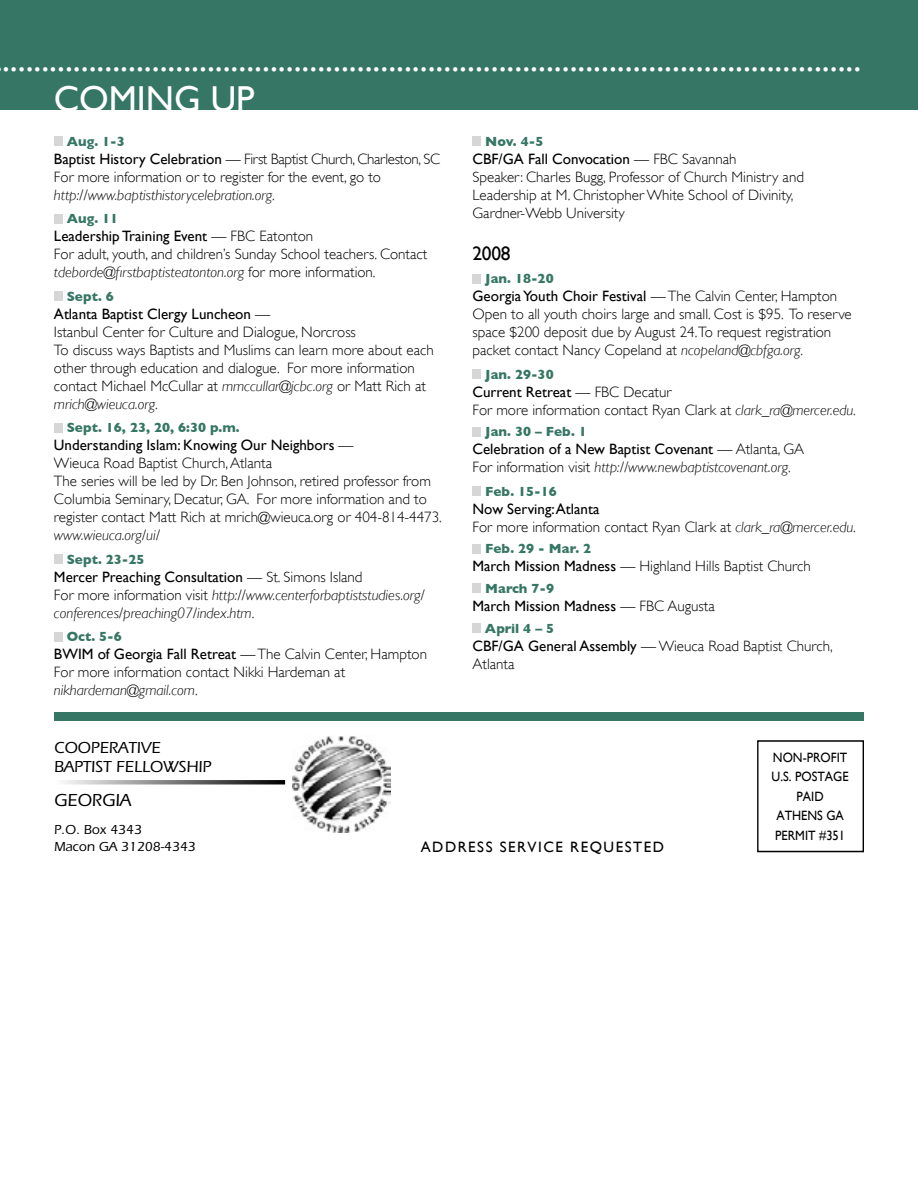
<style>
.page{position:relative;width:918px;height:1188px;background:#fff}
.page>*{position:absolute;margin:0;border:0;box-sizing:border-box;transform-origin:0 0}
.t1{font:36px "Gill Sans";color:#fff}
.t2{font:19.5px "Gill Sans";color:#000}
.t3{font:500 18px "Itc Eras";color:#000}
.t4{font:500 16.5px/19.5px "Itc Eras";color:#000}
.t5{font:300 15px/18px "Gill Sans";color:#000}
.t6{font:italic 300 15px/18px "Gill Sans";color:#000}
.t7{font:15px "Gill Sans";color:#000}
.t8{font:15px "Gill Sans";letter-spacing:.1em;color:#000}
.t9{font:700 13.5px "Gill Sans";color:#367664}
.t10{font:13.5px/19.5px "Gill Sans";color:#000;text-align:center;scale:.92 1}
.t11{font:500 13.5px/16.5px "Itc Eras";color:#000}
.s1{font-weight:400}
.s2{font-style:italic}
.s3{font-weight:400;font-style:normal}
.s4{font-style:normal}
.s5{font-weight:300}
</style>
<div class="page">
<div style="left:0;top:0;width:918px;height:110px;background:#367664"></div>
<div style="left:54px;top:137px;width:9px;height:9px;background:#d6d6d6"></div>
<div style="left:54px;top:214px;width:9px;height:9px;background:#d6d6d6"></div>
<div style="left:54px;top:291px;width:9px;height:10px;background:#d6d6d6"></div>
<div style="left:54px;top:423px;width:9px;height:9px;background:#d6d6d6"></div>
<div style="left:54px;top:555px;width:9px;height:9px;background:#d6d6d6"></div>
<div style="left:54px;top:632px;width:9px;height:9px;background:#d6d6d6"></div>
<div style="left:472px;top:137px;width:9px;height:9px;background:#d6d6d6"></div>
<div style="left:472px;top:274px;width:9px;height:9px;background:#d6d6d6"></div>
<div style="left:472px;top:369px;width:9px;height:10px;background:#d6d6d6"></div>
<div style="left:472px;top:427px;width:9px;height:9px;background:#d6d6d6"></div>
<div style="left:472px;top:486px;width:9px;height:10px;background:#d6d6d6"></div>
<div style="left:472px;top:544px;width:9px;height:9px;background:#d6d6d6"></div>
<div style="left:472px;top:584px;width:9px;height:9px;background:#d6d6d6"></div>
<div style="left:472px;top:623px;width:9px;height:10px;background:#d6d6d6"></div>
<img style="left:293px;top:736px;width:97px;height:96px">
<svg style="left:64px;top:782px;width:220px;height:1px"></svg>
<div style="left:54px;top:779px;width:233px;height:7px;border:2px solid #fff"></div>
<div style="left:54px;top:712px;width:810px;height:9px;background:#367664"></div>
<div style="left:757px;top:740px;width:107px;height:112px;border:1px solid #000"></div>
<h1 class="t1" style="left:2px;top:38px;width:861px">.............................................................................................................</h1>
<h1 class="t1" style="left:54px;top:78px;width:202px">COMING UP</h1>
<p class="t9" style="left:67px;top:133px;width:60px">Aug. 1-3</p>
<p class="t5" style="left:54px;top:150px;width:388px"><span class="s1">Baptist History Celebration</span> — First Baptist Church, Charleston, SC<br>For more information or to register for the event, go to <span class="s2">http://www.baptisthistorycelebration.org</span>.</p>
<p class="t9" style="left:67px;top:211px;width:53px">Aug. 11</p>
<p class="t5" style="left:54px;top:227px;width:375px"><span class="s1">Leadership Training Event</span> — FBC Eatonton<br>For adult, youth, and children’s Sunday School teachers. Contact <span class="s2">tdeborde@firstbaptisteatonton.org</span> for more information.</p>
<p class="t9" style="left:67px;top:288px;width:49px">Sept. 6</p>
<p class="t5" style="left:54px;top:305px;width:381px"><span class="s1">Atlanta Baptist Clergy Luncheon</span> —<br>Istanbul Center for Culture and Dialogue, Norcross<br>To discuss ways Baptists and Muslims can learn more about each other through education and dialogue. For more information contact Michael McCullar at <span class="s2">mmccullar@jcbc.org</span> or Matt Rich at <span class="s2">mrich@wieuca.org</span>.</p>
<p class="t9" style="left:67px;top:420px;width:174px">Sept. 16, 23, 20, 6:30 p.m.</p>
<p class="t5" style="left:54px;top:436px;width:389px"><span class="s1">Understanding Islam: Knowing Our Neighbors</span> —<br>Wieuca Road Baptist Church, Atlanta<br>The series will be led by Dr. Ben Johnson, retired professor from Columbia Seminary, Decatur, GA. For more information and to register contact Matt Rich at mrich@wieuca.org or 404-814-4473.</p>
<p class="t6" style="left:54px;top:526px;width:107px">www.wieuca.org/ui/</p>
<p class="t9" style="left:67px;top:551px;width:79px">Sept. 23-25</p>
<p class="t6" style="left:54px;top:568px;width:372px"><span class="s3">Mercer Preaching Consultation</span> <span class="s4">— St. Simons Island<br>For more information visit</span> http://www.centerforbaptiststudies.org/ conferences/preaching07/index.htm<span class="s4">.</span></p>
<p class="t9" style="left:67px;top:629px;width:57px">Oct. 5-6</p>
<p class="t5" style="left:54px;top:645px;width:375px"><span class="s1">BWIM of Georgia Fall Retreat</span> — The Calvin Center, Hampton<br>For more information contact Nikki Hardeman at <span class="s2">nikhardeman@gmail.com</span>.</p>
<p class="t9" style="left:485px;top:133px;width:60px">Nov. 4-5</p>
<p class="t5" style="left:472px;top:150px;width:333px"><span class="s1">CBF/GA Fall Convocation</span> — FBC Savannah<br>Speaker: Charles Bugg, Professor of Church Ministry and Leadership at M. Christopher White School of Divinity, Gardner-Webb University</p>
<h2 class="t2" style="left:472px;top:242px;width:40px">2008</h2>
<p class="t9" style="left:485px;top:271px;width:70px">Jan. 18-20</p>
<p class="t5" style="left:472px;top:287px;width:381px"><span class="s1">Georgia Youth Choir Festival</span> — The Calvin Center, Hampton Open to all youth choirs large and small. Cost is $95. To reserve space $200 deposit due by August 24.To request registration packet contact Nancy Copeland at <span class="s2">ncopeland@cbfga.org</span>.</p>
<p class="t9" style="left:485px;top:366px;width:70px">Jan. 29-30</p>
<p class="t5" style="left:472px;top:383px;width:385px"><span class="s1">Current Retreat</span> — FBC Decatur<br>For more information contact Ryan Clark at <span class="s2">clark_ra@mercer.edu</span>.</p>
<p class="t9" style="left:485px;top:424px;width:103px">Jan. 30 – Feb. 1</p>
<p class="t6" style="left:472px;top:440px;width:333px"><span class="s3">Celebration of a New Baptist Covenant</span> <span class="s4">— Atlanta, GA<br>For information visit</span> http://www.newbaptistcovenant.org<span class="s4">.</span></p>
<p class="t9" style="left:485px;top:483px;width:73px">Feb. 15-16</p>
<p class="t5" style="left:472px;top:500px;width:385px"><span class="s1">Now Serving: Atlanta<br></span>For more information contact Ryan Clark at <span class="s2">clark_ra@mercer.edu</span>.</p>
<p class="t9" style="left:485px;top:541px;width:108px">Feb. 29 - Mar. 2</p>
<p class="t5" style="left:472px;top:557px;width:340px"><span class="s1">March Mission Madness</span> — Highland Hills Baptist Church</p>
<p class="t9" style="left:485px;top:581px;width:71px">March 7-9</p>
<p class="t7" style="left:472px;top:597px;width:244px">March Mission Madness <span class="s5">— FBC Augusta</span></p>
<p class="t9" style="left:485px;top:620px;width:71px">April 4 – 5</p>
<p class="t5" style="left:472px;top:636px;width:362px"><span class="s1">CBF/GA General Assembly</span> — Wieuca Road Baptist Church,<br>Atlanta</p>
<p class="t4" style="left:54px;top:738px;width:159px">COOPERATIVE<br>BAPTIST FELLOWSHIP</p>
<p class="t3" style="left:54px;top:790px;width:78px">GEORGIA</p>
<p class="t11" style="left:54px;top:822px;width:143px">P.O. Box 4343<br>Macon GA 31208-4343</p>
<p class="t8" style="left:421px;top:838px;width:245px">ADDRESS SERVICE REQUESTED</p>
<p class="t10" style="left:772px;top:747px;width:85px">NON-PROFIT<br>U.S. POSTAGE<br>PAID<br>ATHENS GA<br>PERMIT #351</p>
</div>
